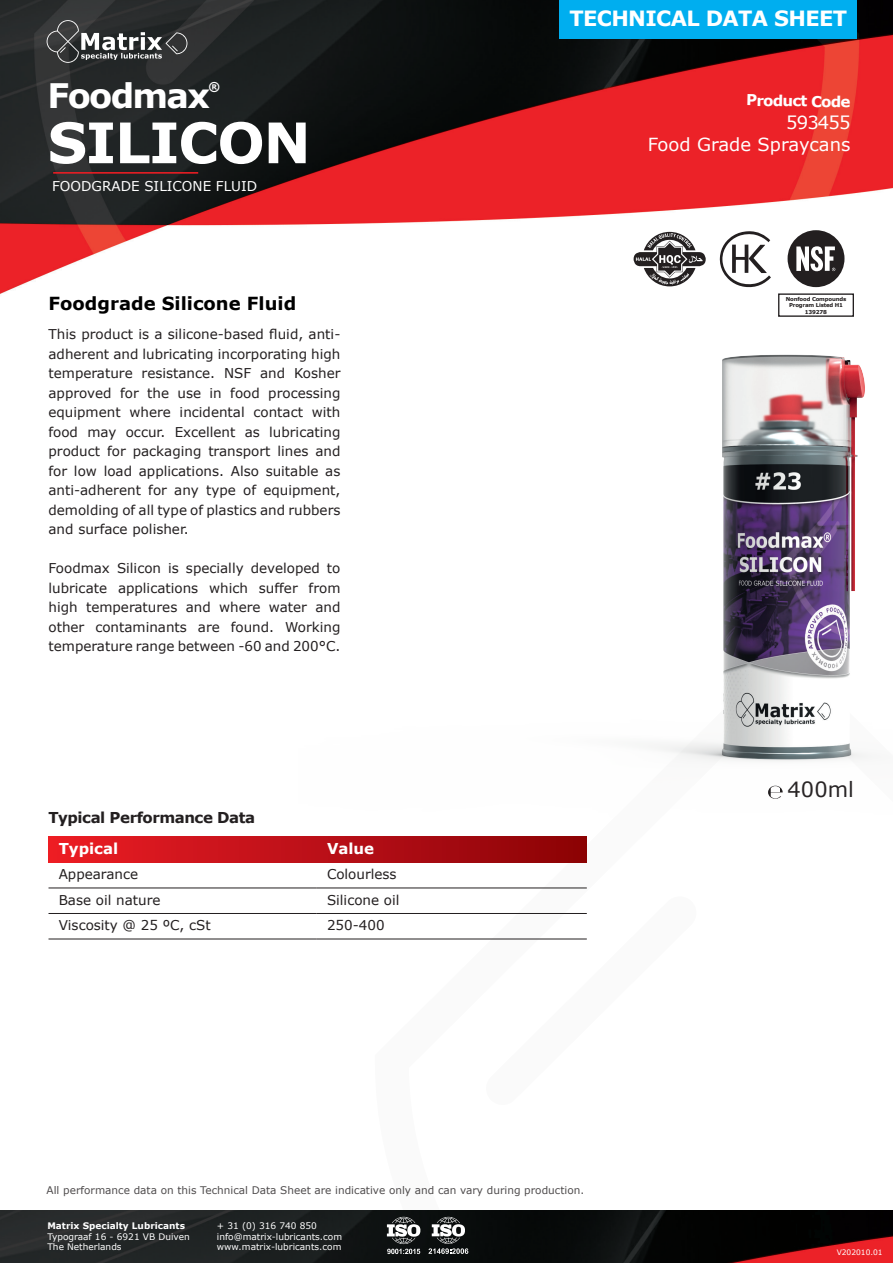
<style>
.page{position:relative;width:893px;height:1263px;background:#fff}
.page>*{position:absolute;margin:0;border:0;box-sizing:border-box;transform-origin:0 0}
.t1{font:700 55.95px "Verdana";letter-spacing:-.025em;color:#fff}
.t2{font:700 33.75px "Verdana";letter-spacing:-.05em;color:#fff}
.t3{font:700 21px "Verdana";letter-spacing:-.03em;color:#fff}
.t4{font:21px "Verdana";color:#231f20}
.t5{font:18px "Verdana";letter-spacing:-.005em;color:#fff}
.t6{font:700 18px "Verdana";color:#000}
.t7{font:700 15px "Verdana";color:#fff}
.t8{font:700 15px "Verdana";letter-spacing:-.03em;color:#231f20}
.t9{font:13.5px/19.5px "Verdana";color:#231f20;text-align:justify}
.t10{font:13.5px "Verdana";color:#fff}
.t11{font:700 12.15px "Verdana";color:#fff}
.t12{font:10.5px "Verdana";color:#231f20}
.t13{font:9px/10.5px "Verdana";color:#fff}
.t14{font:700 9px "Verdana";color:#fff}
.t15{font:7.5px "Verdana";color:#fff}
.t16{font:700 5.4px/6.4px "Verdana";letter-spacing:-.03em;color:#231f20;text-align:center}
</style>
<div class="page">
<img style="left:0;top:0;width:893px;height:294px">
<div style="left:560px;top:0;width:297px;height:38px;background:#00aeef"></div>
<svg style="left:47px;top:20px;width:140px;height:43px;background:#505253"></svg>
<img style="left:0;top:1211px;width:893px;height:52px">
<svg style="left:387px;top:1217px;width:34px;height:37px"></svg>
<svg style="left:428px;top:1217px;width:40px;height:37px"></svg>
<img style="left:298px;top:245px;width:595px;height:618px">
<div style="left:49px;top:837px;width:268px;height:25px;background:linear-gradient(to right,#ed1d23,#ba1018)"></div>
<div style="left:317px;top:837px;width:270px;height:25px;background:linear-gradient(to right,#bb101a,#8b0204)"></div>
<hr style="left:49px;top:888px;width:268px;height:1px;background:#231f20">
<hr style="left:317px;top:888px;width:270px;height:1px;background:#231f20">
<hr style="left:49px;top:913px;width:268px;height:1px;background:#231f20">
<hr style="left:317px;top:913px;width:270px;height:1px;background:#231f20">
<hr style="left:49px;top:939px;width:268px;height:1px;background:#231f20">
<hr style="left:317px;top:939px;width:270px;height:1px;background:#231f20">
<div style="left:778px;top:221px;width:76px;height:76px;background:#fff"></div>
<svg style="left:788px;top:230px;width:56px;height:57px"></svg>
<div style="left:632px;top:221px;width:76px;height:76px;background:#fff"></div>
<svg style="left:634px;top:232px;width:72px;height:54px"></svg>
<div style="left:708px;top:221px;width:76px;height:76px;background:#fff"></div>
<svg style="left:719px;top:231px;width:52px;height:57px"></svg>
<hr style="left:53px;top:172px;width:145px;height:2px;background:#ee1d23">
<svg style="left:768px;top:786px;width:15px;height:13px"></svg>
<h2 class="t2" style="left:47px;top:74px;width:164px">Foodmax</h2>
<p class="t11" style="left:208px;top:79px;width:13px">®</p>
<h1 class="t1" style="left:47px;top:106px;width:265px">SILICON</h1>
<p class="t10" style="left:52px;top:178px;width:206px">FOODGRADE SILICONE FLUID</p>
<h3 class="t6" style="left:49px;top:292px;width:249px">Foodgrade Silicone Fluid</h3>
<p class="t9" style="left:49px;top:325px;width:293px">This product is a silicone-based fluid, anti&shy;adherent and lubricating incorporating high temperature resistance. NSF and Kosher approved for the use in food processing equipment where incidental contact with food may occur. Excellent as lubricating product for packaging transport lines and for low load applications. Also suitable as anti-adherent for any type of equipment, demolding of all type of plastics and rubbers and surface polisher.</p>
<p class="t9" style="left:49px;top:558px;width:293px">Foodmax Silicon is specially developed to lubricate applications which suffer from high temperatures and where water and other contaminants are found. Working temperature range between -60 and 200°C.</p>
<p class="t8" style="left:49px;top:807px;width:208px">Typical Performance Data</p>
<p class="t7" style="left:59px;top:838px;width:61px">Typical</p>
<p class="t7" style="left:327px;top:838px;width:49px">Value</p>
<p class="t9" style="left:59px;top:865px;width:81px">Appearance</p>
<p class="t9" style="left:327px;top:865px;width:71px">Colourless</p>
<p class="t9" style="left:59px;top:890px;width:103px">Base oil nature</p>
<p class="t9" style="left:327px;top:890px;width:74px">Silicone oil</p>
<p class="t9" style="left:59px;top:916px;width:154px">Viscosity @ 25 ºC, cSt</p>
<p class="t9" style="left:327px;top:916px;width:59px">250-400</p>
<h3 class="t3" style="left:569px;top:5px;width:279px">TECHNICAL DATA SHEET</h3>
<p class="t7" style="left:747px;top:90px;width:106px;rotate:1deg">Product Code</p>
<h3 class="t5" style="left:786px;top:111px;width:66px">593455</h3>
<h3 class="t5" style="left:648px;top:133px;width:204px">Food Grade Spraycans</h3>
<p class="t16" style="left:786px;top:296px;width:62px">Nonfood Compounds<br>Program Listed H1<br>139278</p>
<h3 class="t4" style="left:788px;top:776px;width:68px">400ml</h3>
<p class="t12" style="left:47px;top:1183px;width:539px">All performance data on this Technical Data Sheet are indicative only and can vary during production.</p>
<p class="t14" style="left:47px;top:1220px;width:139px">Matrix Specialty Lubricants</p>
<p class="t13" style="left:47px;top:1231px;width:144px">Typograaf 16 - 6921 VB Duiven<br>The Netherlands</p>
<p class="t13" style="left:217px;top:1221px;width:127px">+ 31 (0) 316 740 850 info@matrix-lubricants.com www.matrix-lubricants.com</p>
<p class="t15" style="left:837px;top:1247px;width:48px">V202010.01</p>
</div>
